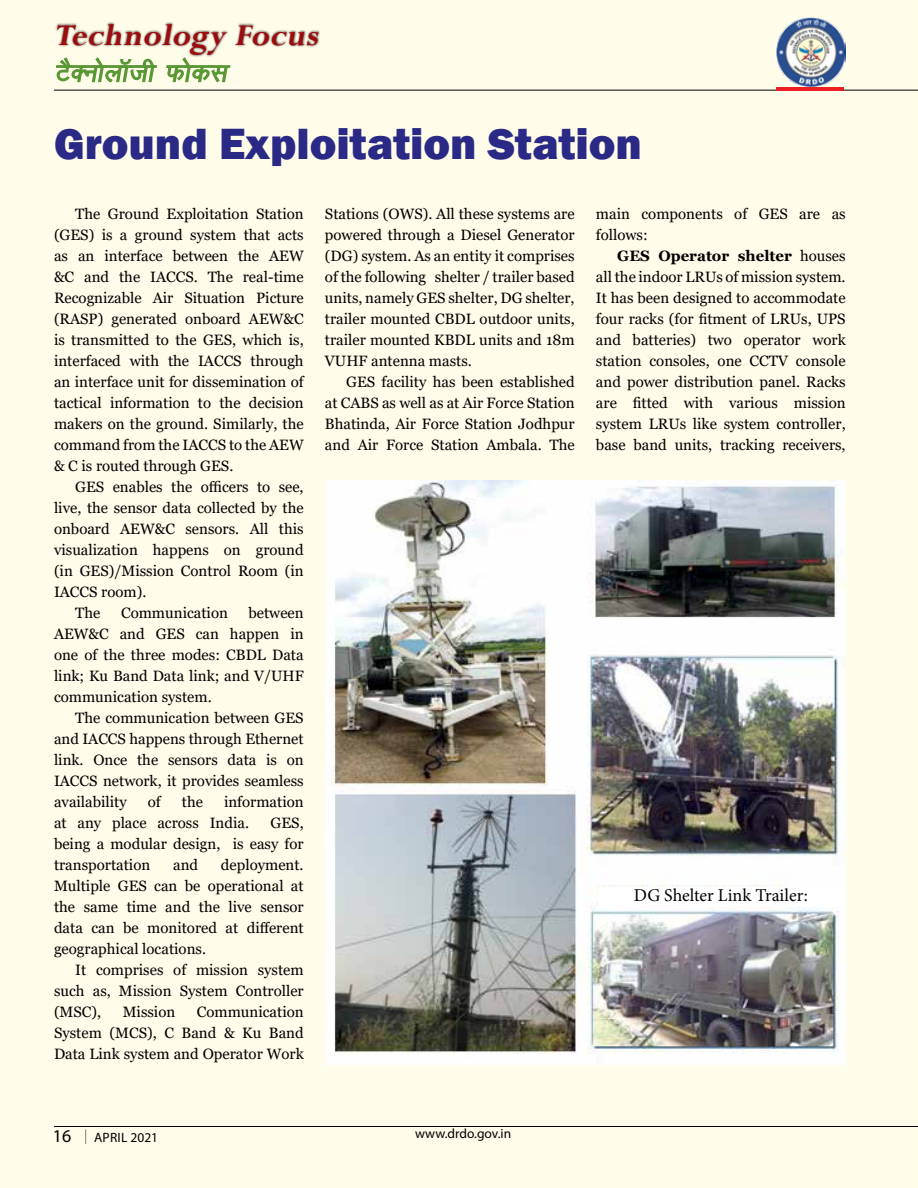
<style>
.page{position:relative;width:918px;height:1188px;background:#fff}
.page>*{position:absolute;margin:0;border:0;box-sizing:border-box;transform-origin:0 0}
.t1{font:800 45px "Franklin Gothic";color:#2a2a86}
.t2{font:italic 700 33.6px "Perpetua";color:#9e0b0f}
.t3{font:18px "Minion Pro";color:#000}
.t4{font:18px "Myriad Pro";color:#000}
.t5{font:15px/21px "Georgia";color:#000;text-align:justify}
.t6{font:13.5px "Myriad Pro";color:#000}
.t7{font:13.5px "Myriad Pro";letter-spacing:.02em;color:#000}
.s1{font-weight:700}
</style>
<div class="page">
<hr style="left:915px;top:0;width:3px;height:1188px;background:#fffcdf">
<div style="left:0;top:0;width:916px;height:1188px;background:#fffce9"></div>
<div style="left:55px;top:22px;width:266px;height:36px;background:#000;opacity:.75"></div>
<svg style="left:55px;top:56px;width:103px;height:34px"></svg>
<svg style="left:165px;top:56px;width:66px;height:34px"></svg>
<hr style="left:54px;top:90px;width:864px;height:1px;background:#000">
<img style="left:777px;top:18px;width:69px;height:68px">
<hr style="left:776px;top:87px;width:68px;height:3px;background:#ed1d24">
<hr style="left:54px;top:1126px;width:864px;height:1px;background:#000">
<svg style="left:85px;top:1129px;width:1px;height:15px"></svg>
<img style="left:325px;top:481px;width:521px;height:584px">
<div style="left:599px;top:887px;width:247px;height:20px;background:#fff"></div>
<h2 class="t2" style="left:54px;top:14px;width:273px">Technology Focus</h2>
<h1 class="t1" style="left:54px;top:115px;width:590px">Ground Exploitation Station</h1>
<p class="t5" style="left:54px;top:203px;width:251px;text-indent:21px">The Ground Exploitation Station (GES) is a ground system that acts as an interface between the AEW &amp;C and the IACCS. The real-time Recognizable Air Situation Picture (RASP) generated onboard AEW&amp;C is transmitted to the GES, which is, interfaced with the IACCS through an interface unit for dissemination of tactical information to the decision makers on the ground. Similarly, the command from the IACCS to the AEW &amp; C is routed through GES.</p>
<p class="t5" style="left:75px;top:476px;width:230px">GES enables the officers to see,</p>
<p class="t5" style="left:54px;top:497px;width:251px">live, the sensor data collected by the</p>
<p class="t5" style="left:54px;top:518px;width:251px">onboard AEW&amp;C sensors. All this</p>
<p class="t5" style="left:54px;top:539px;width:251px">visualization happens on ground</p>
<p class="t5" style="left:54px;top:560px;width:251px">(in GES)/Mission Control Room (in</p>
<p class="t5" style="left:54px;top:581px;width:94px">IACCS room).</p>
<p class="t5" style="left:75px;top:602px;width:27px">The</p>
<p class="t5" style="left:121px;top:602px;width:108px">Communication</p>
<p class="t5" style="left:54px;top:602px;width:251px;text-indent:194px">between AEW&amp;C and GES can happen in one of the three modes: CBDL Data link; Ku Band Data link; and V/UHF communication system.</p>
<p class="t5" style="left:54px;top:707px;width:251px;text-indent:21px">The communication between GES and IACCS happens through Ethernet link. Once the sensors data is on IACCS network, it provides seamless availability</p>
<p class="t5" style="left:54px;top:791px;width:251px;text-indent:170px">information at any place across India.</p>
<p class="t5" style="left:148px;top:791px;width:14px">of</p>
<p class="t5" style="left:182px;top:791px;width:23px">the</p>
<p class="t5" style="left:54px;top:812px;width:251px;text-indent:217px">GES, being a modular design, is easy for transportation</p>
<p class="t5" style="left:54px;top:854px;width:251px;text-indent:167px">deployment.<br>Multiple GES can be operational at the same time and the live sensor data can be monitored at different geographical locations.</p>
<p class="t5" style="left:54px;top:959px;width:251px;text-indent:21px">It comprises of mission system such as, Mission System Controller (MSC),</p>
<p class="t5" style="left:173px;top:854px;width:27px">and</p>
<p class="t5" style="left:54px;top:1001px;width:251px;text-indent:143px">Communication System (MCS), C Band &amp; Ku Band Data Link system and Operator Work</p>
<p class="t5" style="left:123px;top:1001px;width:54px">Mission</p>
<p class="t5" style="left:325px;top:203px;width:251px">Stations (OWS). All these systems are powered through a Diesel Generator (DG) system. As an entity it comprises of the following shelter / trailer based units, namely GES shelter, DG shelter, trailer mounted CBDL outdoor units, trailer mounted KBDL units and 18m VUHF antenna masts.</p>
<p class="t5" style="left:325px;top:371px;width:251px;text-indent:21px">GES facility has been established at CABS as well as at Air Force Station Bhatinda, Air Force Station Jodhpur and Air Force Station Ambala. The</p>
<p class="t5" style="left:596px;top:203px;width:251px">main components of GES are as follows:</p>
<p class="t5" style="left:596px;top:245px;width:251px;text-indent:21px"><span class="s1">GES Operator shelter</span> houses all the indoor LRUs of mission system.<br>It has been designed to accommodate four racks (for fitment of LRUs, UPS and batteries) two operator work station consoles, one CCTV console and power distribution panel. Racks are fitted with various mission system LRUs like system controller, base band units, tracking receivers,</p>
<p class="t3" style="left:634px;top:883px;width:176px">DG Shelter Link Trailer:</p>
<p class="t4" style="left:53px;top:1125px;width:20px">16</p>
<p class="t6" style="left:415px;top:1125px;width:98px">www.drdo.gov.in</p>
<p class="t7" style="left:94px;top:1129px;width:66px">APRIL 2021</p>
</div>
